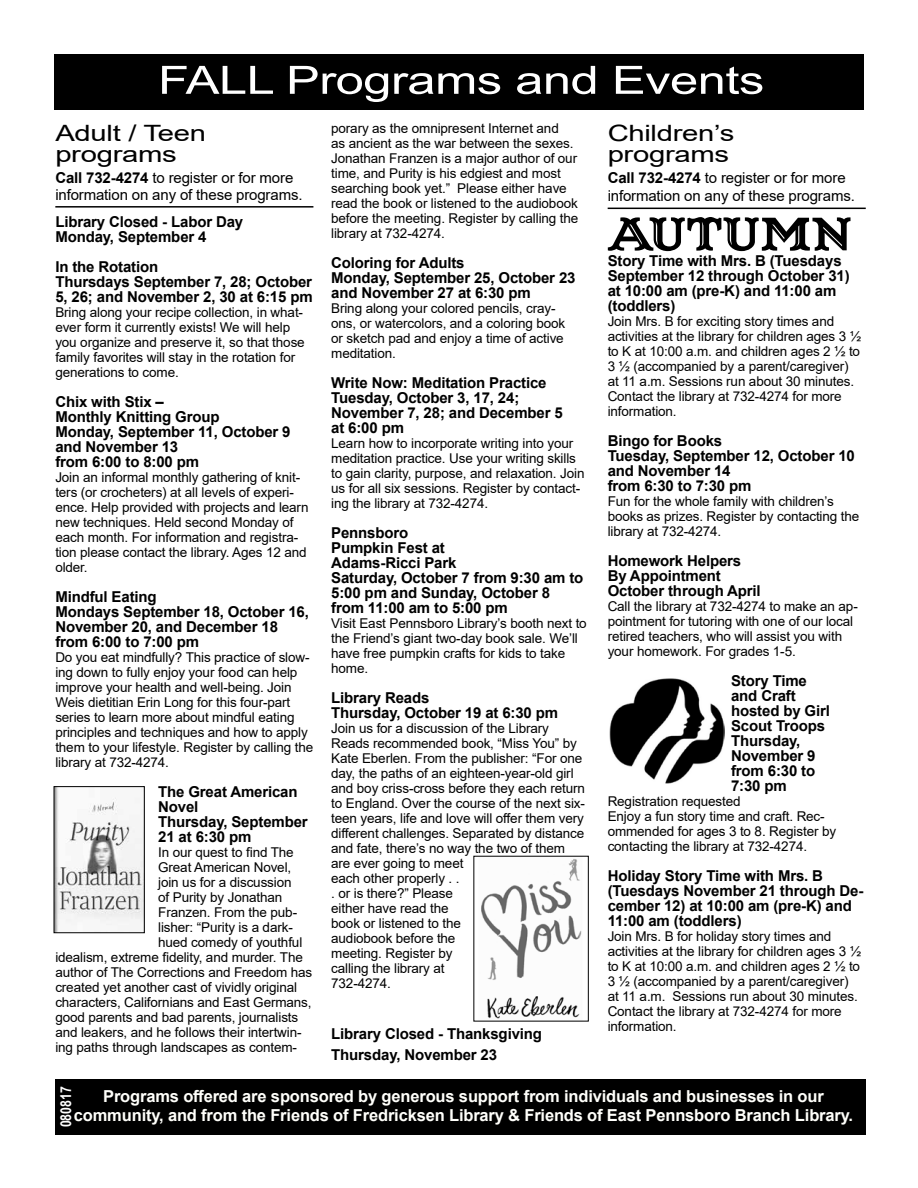
<style>
.page{position:relative;width:918px;height:1188px;background:#fff}
.page>*{position:absolute;margin:0;border:0;box-sizing:border-box;transform-origin:0 0}
.t1{font:45px "Captain Howdy";letter-spacing:-.01em;color:#000;scale:1.19 1}
.t2{font:39px "Arial";letter-spacing:-.01em;color:#fff;scale:1.3 1}
.t3{font:22.5px/21px "Arial";letter-spacing:-.01em;color:#000;scale:1.3 1}
.t4{font:700 16.5px/19.5px "Arial";letter-spacing:-.01em;color:#fffffb;text-align:center}
.t5{font:700 15px/15px "Arial";letter-spacing:-.01em;color:#000}
.t6{font:15px/16.5px "Arial";letter-spacing:-.01em;color:#000}
.t7{font:700 15px "Arial Narrow";color:#fff}
.t8{font:13.5px/15px "Arial";letter-spacing:-.01em;color:#000}
.s1{font-weight:700}
</style>
<div class="page">
<div style="left:55px;top:1080px;width:810px;height:55px;background:#000"></div>
<div style="left:54px;top:54px;width:810px;height:55px;background:#000"></div>
<hr style="left:55px;top:206px;width:258px;height:2px;background:#000">
<hr style="left:608px;top:208px;width:258px;height:1px;background:#000">
<img style="left:56px;top:788px;width:87px;height:143px">
<div style="left:54px;top:786px;width:91px;height:147px;border:1px solid #000"></div>
<img style="left:481px;top:859px;width:101px;height:160px">
<div style="left:473px;top:856px;width:116px;height:166px;border:1px solid #000"></div>
<img style="left:609px;top:678px;width:115px;height:106px">
<h2 class="t2" style="left:158px;top:53px;width:468px">FALL Programs and Events</h2>
<h3 class="t3" style="left:55px;top:123px;width:117px">Adult / Teen programs</h3>
<p class="t6" style="left:55px;top:169px;width:249px"><span class="s1">Call 732-4274</span> to register or for more information on any of these programs.</p>
<p class="t5" style="left:55px;top:214px;width:189px">Library Closed - Labor Day<br>Monday, September 4</p>
<p class="t5" style="left:55px;top:259px;width:259px">In the Rotation<br>Thursdays September 7, 28; October<br>5, 26; and November 2, 30 at 6:15 pm</p>
<p class="t8" style="left:55px;top:304px;width:251px">Bring along your recipe collection, in what&shy;ever form it currently exists! We will help you organize and preserve it, so that those family favorites will stay in the rotation for generations to come.</p>
<p class="t5" style="left:55px;top:394px;width:237px">Chix with Stix –<br>Monthly Knitting Group<br>Monday, September 11, October 9 and November 13<br>from 6:00 to 8:00 pm</p>
<p class="t8" style="left:55px;top:469px;width:255px">Join an informal monthly gathering of knit&shy;ters (or crocheters) at all levels of experi&shy;ence. Help provided with projects and learn new techniques. Held second Monday of each month. For information and registra&shy;tion please contact the library. Ages 12 and older.</p>
<p class="t5" style="left:55px;top:589px;width:255px">Mindful Eating<br>Mondays September 18, October 16,<br>November 20, and December 18 from 6:00 to 7:00 pm</p>
<p class="t8" style="left:55px;top:649px;width:259px">Do you eat mindfully? This practice of slow&shy;ing down to fully enjoy your food can help improve your health and well-being. Join Weis dietitian Erin Long for this four-part series to learn more about mindful eating principles and techniques and how to apply them to your lifestyle. Register by calling the library at 732-4274.</p>
<p class="t5" style="left:158px;top:784px;width:151px">The Great American<br>Novel<br>Thursday, September<br>21 at 6:30 pm</p>
<p class="t8" style="left:158px;top:844px;width:137px">In our quest to find The</p>
<p class="t8" style="left:158px;top:859px;width:135px">Great American Novel,</p>
<p class="t8" style="left:158px;top:874px;width:135px">join us for a discussion</p>
<p class="t8" style="left:158px;top:889px;width:126px">of Purity by Jonathan</p>
<p class="t8" style="left:158px;top:904px;width:140px">Franzen. From the pub-</p>
<p class="t8" style="left:158px;top:919px;width:136px">lisher: “Purity is a dark-</p>
<p class="t8" style="left:158px;top:934px;width:146px">hued comedy of youthful</p>
<p class="t8" style="left:55px;top:949px;width:249px">idealism, extreme fidelity, and murder. The</p>
<p class="t8" style="left:55px;top:964px;width:258px">author of The Corrections and Freedom has</p>
<p class="t8" style="left:55px;top:979px;width:243px">created yet another cast of vividly original</p>
<p class="t8" style="left:55px;top:994px;width:258px">characters, Californians and East Germans,</p>
<p class="t8" style="left:55px;top:1009px;width:244px">good parents and bad parents, journalists</p>
<p class="t8" style="left:55px;top:1024px;width:248px">and leakers, and he follows their intertwin-</p>
<p class="t8" style="left:55px;top:1039px;width:243px">ing paths through landscapes as contem-</p>
<p class="t8" style="left:331px;top:121px;width:249px">porary as the omnipresent Internet and<br>as ancient as the war between the sexes.<br>Jonathan Franzen is a major author of our time, and Purity is his edgiest and most searching book yet.” Please either have read the book or listened to the audiobook before the meeting. Register by calling the library at 732-4274.</p>
<p class="t5" style="left:331px;top:255px;width:246px">Coloring for Adults<br>Monday, September 25, October 23 and November 27 at 6:30 pm</p>
<p class="t8" style="left:331px;top:301px;width:236px">Bring along your colored pencils, cray&shy;ons, or watercolors, and a coloring book or sketch pad and enjoy a time of active meditation.</p>
<p class="t5" style="left:331px;top:375px;width:233px">Write Now: Meditation Practice<br>Tuesday, October 3, 17, 24;<br>November 7, 28; and December 5 at 6:00 pm</p>
<p class="t8" style="left:331px;top:436px;width:255px">Learn how to incorporate writing into your meditation practice. Use your writing skills to gain clarity, purpose, and relaxation. Join us for all six sessions. Register by contact&shy;ing the library at 732-4274.</p>
<p class="t5" style="left:331px;top:525px;width:254px">Pennsboro<br>Pumpkin Fest at<br>Adams-Ricci Park<br>Saturday, October 7 from 9:30 am to<br>5:00 pm and Sunday, October 8 from 11:00 am to 5:00 pm</p>
<p class="t8" style="left:331px;top:616px;width:257px">Visit East Pennsboro Library’s booth next to the Friend’s giant two-day book sale. We’ll have free pumpkin crafts for kids to take home.</p>
<p class="t5" style="left:331px;top:690px;width:228px">Library Reads<br>Thursday, October 19 at 6:30 pm</p>
<p class="t8" style="left:331px;top:721px;width:255px">Join us for a discussion of the Library<br>Reads recommended book, “Miss You” by<br>Kate Eberlen. From the publisher: “For one day, the paths of an eighteen-year-old girl and boy criss-cross before they each return to England. Over the course of the next six&shy;teen years, life and love will offer them very different challenges. Separated by distance and fate, there’s no way the two of them are ever going to meet<br>each other properly . .<br>. or is there?” Please<br>either have read the<br>book or listened to the<br>audiobook before the<br>meeting. Register by<br>calling the library at<br>732-4274.</p>
<p class="t5" style="left:331px;top:1023px;width:212px;line-height:21px">Library Closed - Thanksgiving<br>Thursday, November 23</p>
<h3 class="t3" style="left:608px;top:123px;width:99px">Children’s programs</h3>
<p class="t6" style="left:608px;top:169px;width:249px;line-height:18px"><span class="s1">Call 732-4274</span> to register or for more information on any of these programs.</p>
<h1 class="t1" style="left:608px;top:206px;width:206px">AUTUMN</h1>
<p class="t5" style="left:608px;top:253px;width:244px">Story Time with Mrs. B (Tuesdays<br>September 12 through October 31) at 10:00 am (pre-K) and 11:00 am (toddlers)</p>
<p class="t8" style="left:608px;top:313px;width:255px">Join Mrs. B for exciting story times and activities at the library for children ages 3 ½ to K at 10:00 a.m. and children ages 2 ½ to 3 ½ (accompanied by a parent/caregiver) at 11 a.m. Sessions run about 30 minutes.<br>Contact the library at 732-4274 for more information.</p>
<p class="t5" style="left:608px;top:433px;width:249px">Bingo for Books<br>Tuesday, September 12, October 10 and November 14<br>from 6:30 to 7:30 pm</p>
<p class="t8" style="left:608px;top:493px;width:253px">Fun for the whole family with children’s books as prizes. Register by contacting the library at 732-4274.</p>
<p class="t5" style="left:608px;top:553px;width:155px">Homework Helpers<br>By Appointment<br>October through April</p>
<p class="t8" style="left:608px;top:598px;width:252px">Call the library at 732-4274 to make an ap&shy;pointment for tutoring with one of our local retired teachers, who will assist you with your homework. For grades 1-5.</p>
<p class="t5" style="left:731px;top:673px;width:100px">Story Time and Craft hosted by Girl<br>Scout Troops<br>Thursday,<br>November 9 from 6:30 to<br>7:30 pm</p>
<p class="t8" style="left:608px;top:793px;width:230px">Registration requested<br>Enjoy a fun story time and craft. Rec&shy;ommended for ages 3 to 8. Register by contacting the library at 732-4274.</p>
<p class="t5" style="left:608px;top:868px;width:257px">Holiday Story Time with Mrs. B (Tuesdays November 21 through De&shy;cember 12) at 10:00 am (pre-K) and<br>11:00 am (toddlers)</p>
<p class="t8" style="left:608px;top:928px;width:255px">Join Mrs. B for holiday story times and activities at the library for children ages 3 ½ to K at 10:00 a.m. and children ages 2 ½ to 3 ½ (accompanied by a parent/caregiver) at 11 a.m. Sessions run about 30 minutes.<br>Contact the library at 732-4274 for more information.</p>
<p class="t7" style="left:55px;top:1127px;width:43px;rotate:-90deg">080817</p>
<p class="t4" style="left:74px;top:1086px;width:781px">Programs offered are sponsored by generous support from individuals and businesses in our community, and from the Friends of Fredricksen Library &amp; Friends of East Pennsboro Branch Library.</p>
</div>
